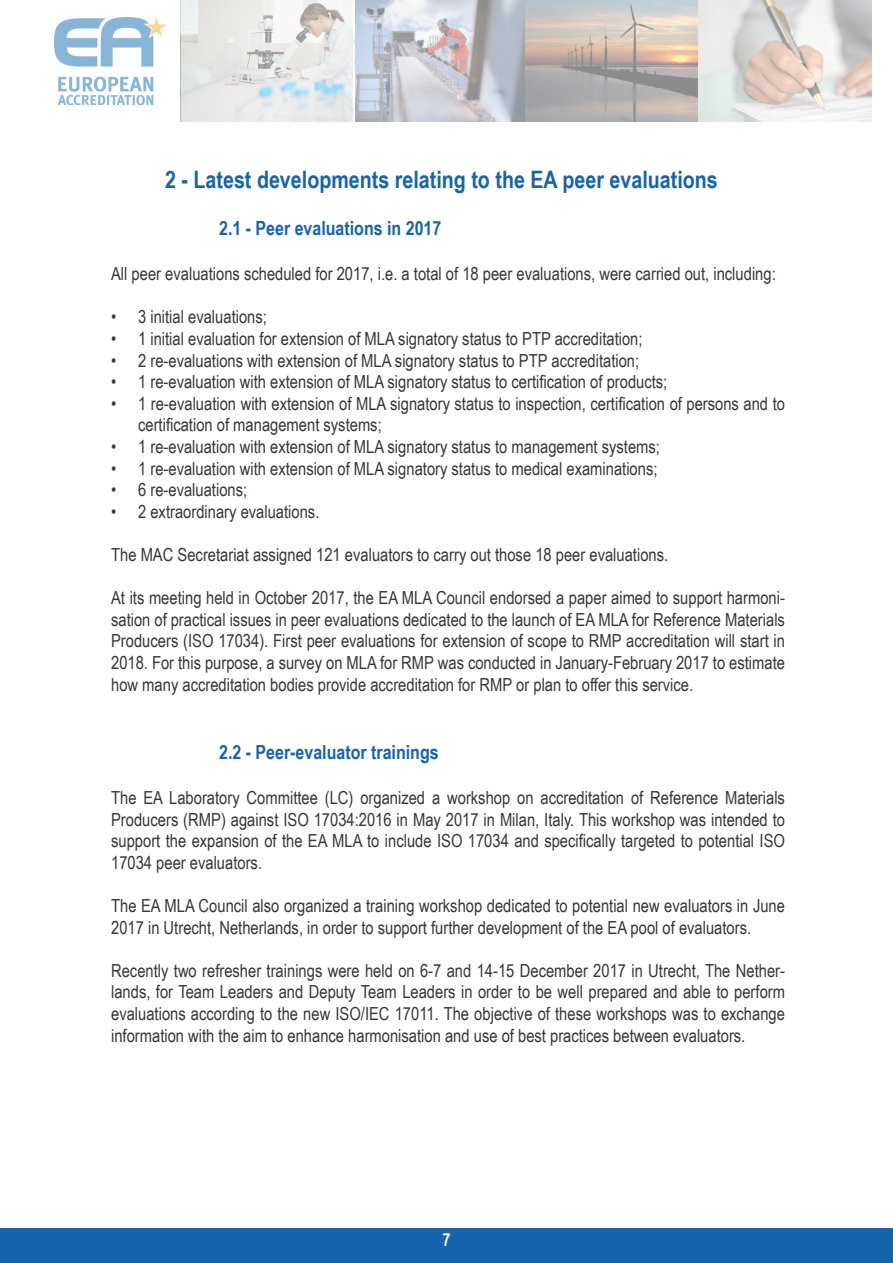
<style>
.page{position:relative;width:893px;height:1263px;background:#fff}
.page>*{position:absolute;margin:0;border:0;box-sizing:border-box;transform-origin:0 0}
.t1{font:700 24px "Arial Narrow";color:#1764ac}
.t2{font:700 19.5px "Arial Narrow";color:#1764ac}
.t3{font:18px/21.6px "Arial Narrow";color:#33373a;text-align:justify}
.t4{font:700 18px "Arial Narrow";color:#fff}
</style>
<div class="page">
<div style="left:0;top:1229px;width:893px;height:34px;background:#1764ac"></div>
<img style="left:54px;top:18px;width:112px;height:86px">
<svg style="left:181px;top:0;width:690px;height:121px;background:#d2d0d0"></svg>
<p class="t1" style="left:165px;top:162px;width:554px">2 - Latest developments relating to the EA peer evaluations</p>
<p class="t2" style="left:219px;top:213px;width:224px">2.1 - Peer evaluations in 2017</p>
<p class="t3" style="left:111px;top:262px;width:666px">All peer evaluations scheduled for 2017, i.e. a total of 18 peer evaluations, were carried out, including:</p>
<p class="t3" style="left:111px;top:305px;width:157px">• 3 initial evaluations;</p>
<p class="t3" style="left:111px;top:327px;width:533px">• 1 initial evaluation for extension of MLA signatory status to PTP accreditation;</p>
<p class="t3" style="left:111px;top:349px;width:530px">• 2 re-evaluations with extension of MLA signatory status to PTP accreditation;</p>
<p class="t3" style="left:111px;top:370px;width:558px">• 1 re-evaluation with extension of MLA signatory status to certification of products;</p>
<p class="t3" style="left:138px;top:392px;width:648px;text-indent:-27px">• 1 re-evaluation with extension of MLA signatory status to inspection, certification of persons and to certification of management systems;</p>
<p class="t3" style="left:111px;top:435px;width:550px">• 1 re-evaluation with extension of MLA signatory status to management systems;</p>
<p class="t3" style="left:111px;top:457px;width:548px">• 1 re-evaluation with extension of MLA signatory status to medical examinations;</p>
<p class="t3" style="left:111px;top:478px;width:138px">• 6 re-evaluations;</p>
<p class="t3" style="left:111px;top:500px;width:210px">• 2 extraordinary evaluations.</p>
<p class="t3" style="left:111px;top:543px;width:559px">The MAC Secretariat assigned 121 evaluators to carry out those 18 peer evaluations.</p>
<p class="t3" style="left:111px;top:586px;width:675px">At its meeting held in October 2017, the EA MLA Council endorsed a paper aimed to support harmoni&shy;sation of practical issues in peer evaluations dedicated to the launch of EA MLA for Reference Materials Producers (ISO 17034). First peer evaluations for extension of scope to RMP accreditation will start in 2018. For this purpose, a survey on MLA for RMP was conducted in January-February 2017 to estimate how many accreditation bodies provide accreditation for RMP or plan to offer this service.</p>
<p class="t2" style="left:219px;top:737px;width:221px">2.2 - Peer-evaluator trainings</p>
<p class="t3" style="left:111px;top:786px;width:675px">The EA Laboratory Committee (LC) organized a workshop on accreditation of Reference Materials Producers (RMP) against ISO 17034:2016 in May 2017 in Milan, Italy. This workshop was intended to support the expansion of the EA MLA to include ISO 17034 and specifically targeted to potential ISO 17034 peer evaluators.</p>
<p class="t3" style="left:111px;top:894px;width:675px">The EA MLA Council also organized a training workshop dedicated to potential new evaluators in June<br>2017 in Utrecht, Netherlands, in order to support further development of the EA pool of evaluators.</p>
<p class="t3" style="left:111px;top:959px;width:675px">Recently two refresher trainings were held on 6-7 and 14-15 December 2017 in Utrecht, The Nether&shy;lands, for Team Leaders and Deputy Team Leaders in order to be well prepared and able to perform evaluations according to the new ISO/IEC 17011. The objective of these workshops was to exchange information with the aim to enhance harmonisation and use of best practices between evaluators.</p>
<p class="t4" style="left:442px;top:1226px;width:10px">7</p>
</div>
